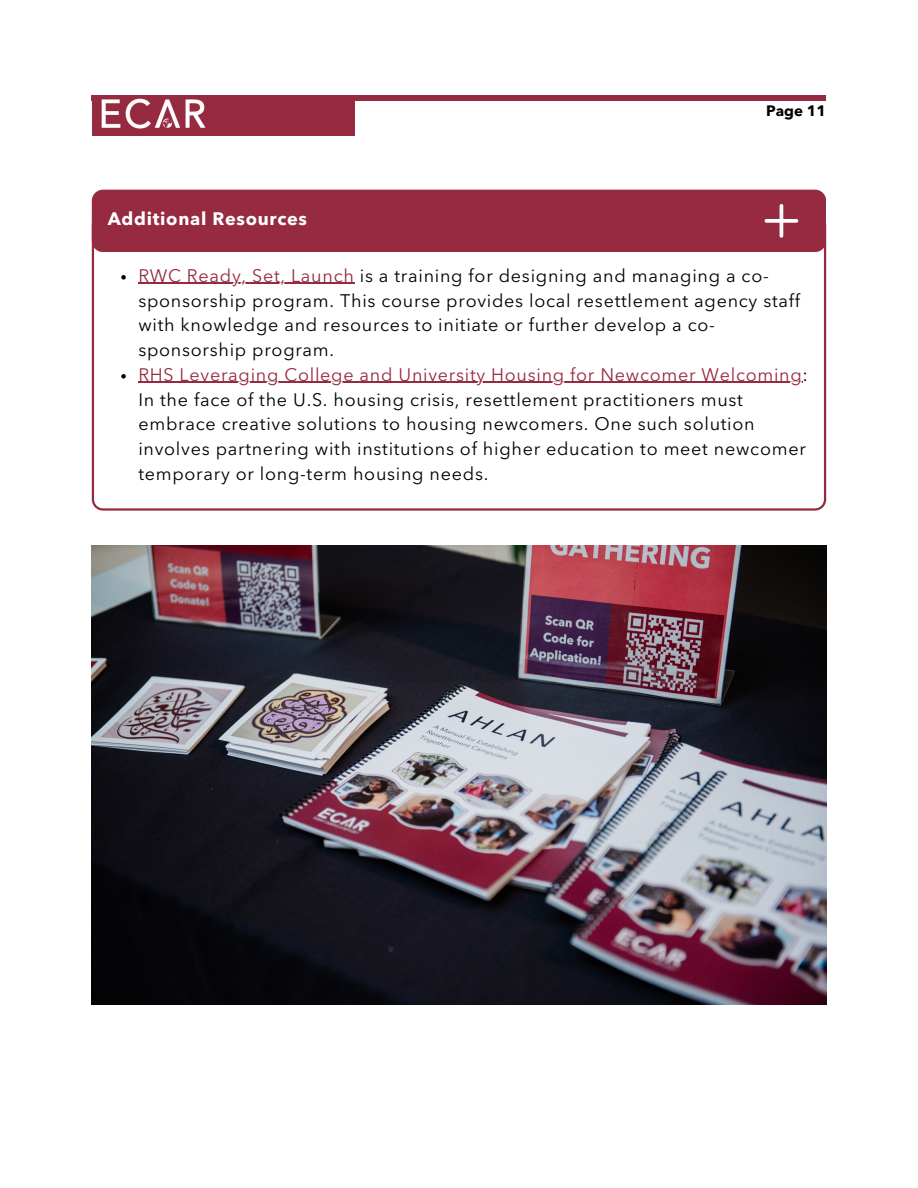
<style>
.page{position:relative;width:918px;height:1188px;background:#fff}
.page>*{position:absolute;margin:0;border:0;box-sizing:border-box;transform-origin:0 0}
.t1{font:18px/24.8px "Avenir Next LT Pro";letter-spacing:.04em;color:#000}
.t2{font:700 18px "Avenir Next LT Pro";letter-spacing:.04em;color:#fff}
.t3{font:700 15px "Avenir Next LT Pro";color:#000}
.s1{color:#962a41}
</style>
<div class="page">
<div style="left:92px;top:95px;width:734px;height:6px;background:#962a41"></div>
<svg style="left:92px;top:252px;width:734px;height:259px"></svg>
<div style="left:92px;top:190px;width:734px;height:62px;background:#962a41"></div>
<svg style="left:765px;top:204px;width:33px;height:34px"></svg>
<div style="left:92px;top:98px;width:263px;height:37px;background:#962a41"></div>
<img style="left:101px;top:98px;width:105px;height:31px">
<img style="left:92px;top:546px;width:734px;height:459px">
<svg style="left:121px;top:275px;width:5px;height:5px"></svg>
<hr style="left:138px;top:283px;width:217px;height:1px;background:#962a41">
<svg style="left:121px;top:374px;width:5px;height:5px"></svg>
<hr style="left:138px;top:382px;width:665px;height:1px;background:#962a41">
<p class="t2" style="left:108px;top:212px;width:201px">Additional Resources</p>
<p class="t3" style="left:766px;top:105px;width:62px">Page 11</p>
<p class="t1" style="left:138px;top:265px;width:663px"><span class="s1">RWC Ready, Set, Launch</span> is a training for designing and managing a co&shy;sponsorship program. This course provides local resettlement agency staff with knowledge and resources to initiate or further develop a co&shy;sponsorship program.</p>
<p class="t1" style="left:138px;top:364px;width:671px"><span class="s1">RHS Leveraging College and University Housing for Newcomer Welcoming</span>:<br>In the face of the U.S. housing crisis, resettlement practitioners must embrace creative solutions to housing newcomers. One such solution involves partnering with institutions of higher education to meet newcomer temporary or long-term housing needs.</p>
</div>
